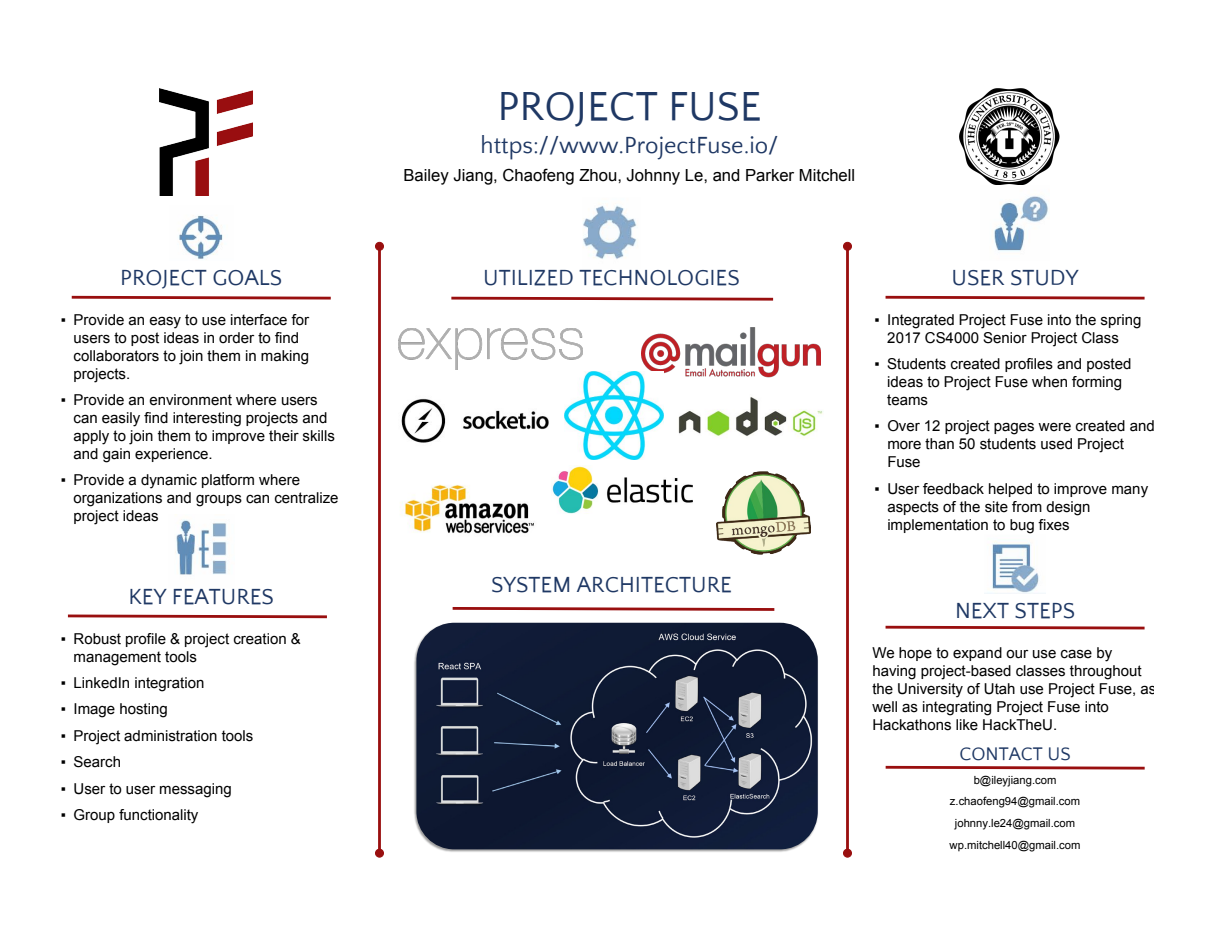
<style>
.page{position:relative;width:1215px;height:945px;background:#fff}
.page>*{position:absolute;margin:0;border:0;box-sizing:border-box;transform-origin:0 0}
.t1{font:41.7px "Quattrocento Sans";color:#1f3864}
.t2{font:24px "Quattrocento Sans";color:#1f3864}
.t3{font:22.5px "Quattrocento Sans";color:#1f3864}
.t4{font:18.75px "Quattrocento Sans";color:#1f3864}
.t5{font:16.65px "Arial";color:#000}
.t6{font:15px/18px "Arial";color:#000}
.t7{font:11.25px/21.8px "Arial";color:#000;text-align:center}
</style>
<div class="page">
<img style="left:159px;top:88px;width:94px;height:107px">
<img style="left:959px;top:88px;width:100px;height:97px">
<img style="left:414px;top:622px;width:380px;height:230px">
<img style="left:416px;top:623px;width:402px;height:226px">
<hr style="left:378px;top:249px;width:3px;height:601px;background:#990f0f">
<svg style="left:375px;top:242px;width:9px;height:9px"></svg>
<svg style="left:375px;top:849px;width:9px;height:9px"></svg>
<hr style="left:846px;top:249px;width:3px;height:601px;background:#990f0f">
<svg style="left:843px;top:242px;width:9px;height:9px"></svg>
<svg style="left:843px;top:849px;width:9px;height:9px"></svg>
<svg style="left:71px;top:295px;width:260px;height:5px"></svg>
<img style="left:398px;top:329px;width:184px;height:41px">
<img style="left:642px;top:327px;width:179px;height:50px">
<img style="left:401px;top:398px;width:148px;height:45px">
<img style="left:564px;top:371px;width:99px;height:89px">
<img style="left:678px;top:397px;width:145px;height:41px">
<img style="left:400px;top:484px;width:134px;height:50px">
<img style="left:551px;top:466px;width:142px;height:48px">
<img style="left:716px;top:471px;width:94px;height:84px">
<img style="left:178px;top:215px;width:45px;height:45px">
<img style="left:583px;top:205px;width:54px;height:54px">
<img style="left:985px;top:541px;width:60px;height:53px">
<img style="left:994px;top:196px;width:54px;height:55px">
<img style="left:175px;top:519px;width:53px;height:56px">
<svg style="left:67px;top:614px;width:260px;height:5px"></svg>
<svg style="left:885px;top:295px;width:260px;height:5px"></svg>
<svg style="left:885px;top:625px;width:260px;height:5px"></svg>
<svg style="left:885px;top:765px;width:260px;height:5px"></svg>
<svg style="left:451px;top:296px;width:323px;height:5px"></svg>
<svg style="left:452px;top:607px;width:323px;height:4px"></svg>
<p class="t3" style="left:120px;top:266px;width:164px">PROJECT GOALS</p>
<p class="t6" style="left:74px;top:311px;width:237px;text-indent:-13px">▪ Provide an easy to use interface for users to post ideas in order to find collaborators to join them in making projects.</p>
<p class="t6" style="left:74px;top:391px;width:263px;text-indent:-13px">▪ Provide an environment where users can easily find interesting projects and apply to join them to improve their skills and gain experience.</p>
<p class="t6" style="left:74px;top:471px;width:267px;text-indent:-13px">▪ Provide a dynamic platform where organizations and groups can centralize project ideas</p>
<p class="t3" style="left:129px;top:585px;width:147px">KEY FEATURES</p>
<p class="t6" style="left:74px;top:630px;width:229px;text-indent:-13px">▪ Robust profile &amp; project creation &amp; management tools</p>
<p class="t6" style="left:61px;top:674px;width:145px">▪ LinkedIn integration</p>
<p class="t6" style="left:61px;top:700px;width:108px">▪ Image hosting</p>
<p class="t6" style="left:61px;top:727px;width:194px">▪ Project administration tools</p>
<p class="t6" style="left:61px;top:753px;width:62px">▪ Search</p>
<p class="t6" style="left:61px;top:779px;width:173px">▪ User to user messaging</p>
<p class="t6" style="left:61px;top:806px;width:139px">▪ Group functionality</p>
<p class="t1" style="left:498px;top:85px;width:265px">PROJECT FUSE</p>
<p class="t2" style="left:481px;top:133px;width:299px">https://www.ProjectFuse.io/</p>
<p class="t5" style="left:403px;top:164px;width:453px">Bailey Jiang, Chaofeng Zhou, Johnny Le, and Parker Mitchell</p>
<p class="t3" style="left:483px;top:266px;width:258px">UTILIZED TECHNOLOGIES</p>
<p class="t3" style="left:491px;top:573px;width:242px">SYSTEM ARCHITECTURE</p>
<p class="t3" style="left:952px;top:266px;width:128px">USER STUDY</p>
<p class="t6" style="left:887px;top:311px;width:256px;text-indent:-13px">▪ Integrated Project Fuse into the spring<br>2017 CS4000 Senior Project Class</p>
<p class="t6" style="left:887px;top:355px;width:246px;text-indent:-13px">▪ Students created profiles and posted ideas to Project Fuse when forming teams</p>
<p class="t6" style="left:887px;top:417px;width:269px;text-indent:-13px">▪ Over 12 project pages were created and more than 50 students used Project<br>Fuse</p>
<p class="t6" style="left:887px;top:480px;width:262px;text-indent:-13px">▪ User feedback helped to improve many aspects of the site from design implementation to bug fixes</p>
<p class="t3" style="left:955px;top:599px;width:122px">NEXT STEPS</p>
<p class="t6" style="left:872px;top:644px;width:286px">We hope to expand our use case by having project-based classes throughout the University of Utah use Project Fuse, as well as integrating Project Fuse into Hackathons like HackTheU.</p>
<p class="t4" style="left:959px;top:744px;width:113px">CONTACT US</p>
<p class="t7" style="left:950px;top:769px;width:132px">b@ileyjiang.com z.chaofeng94@gmail.com johnny.le24@gmail.com wp.mitchell40@gmail.com</p>
</div>
